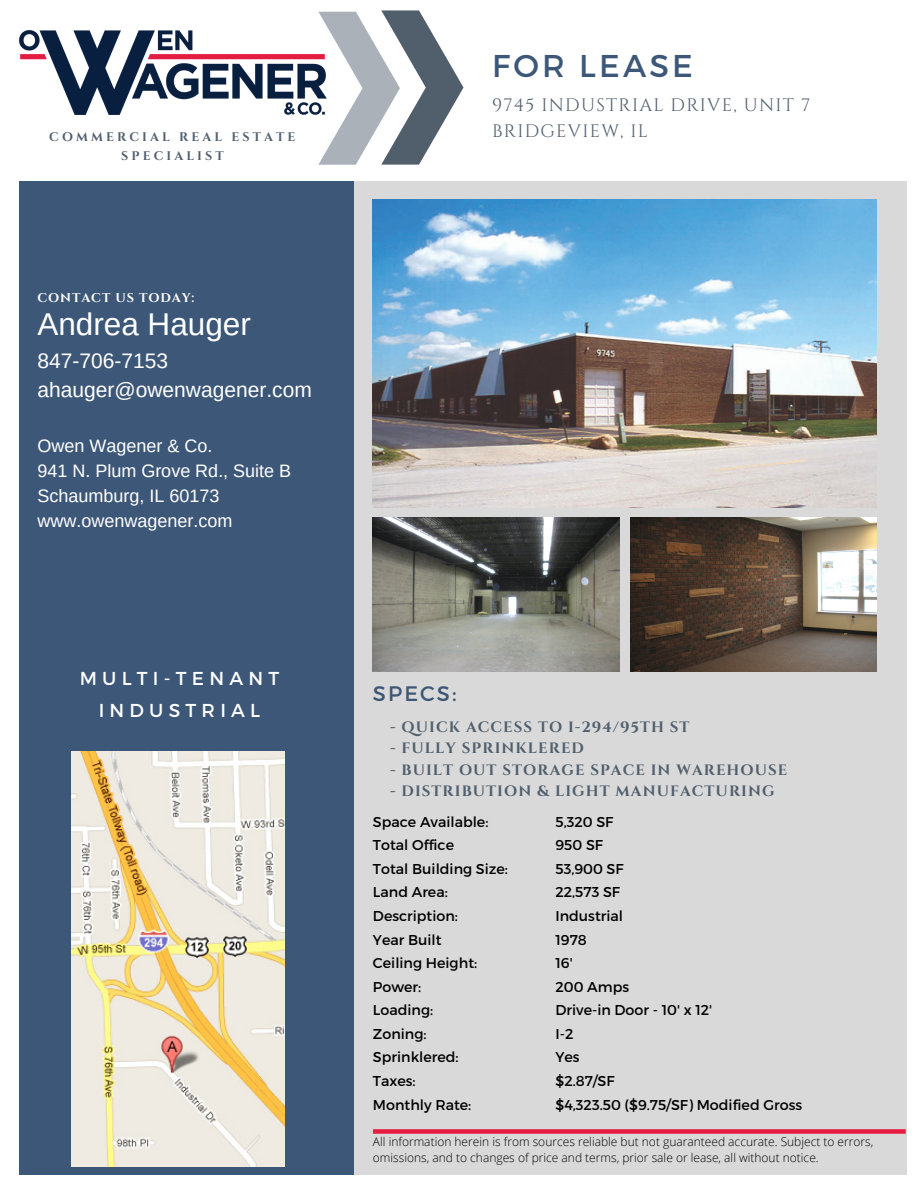
<style>
.page{position:relative;width:918px;height:1188px;background:#fff}
.page>*{position:absolute;margin:0;border:0;box-sizing:border-box;transform-origin:0 0}
.t1{font:31.5px "Arimo";color:#fff}
.t2{font:31.5px "Montserrat";letter-spacing:.1em;color:#3c5777}
.t3{font:21px "Arimo";color:#fff}
.t4{font:21px "Montserrat";letter-spacing:.1em;color:#3c5777}
.t5{font:18.75px "Montserrat";letter-spacing:.28em;color:#fff}
.t6{font:18px "Arimo";color:#fff}
.t7{font:18px "Cinzel";letter-spacing:.07em;color:#515f6d}
.t8{font:700 15px "Cinzel";letter-spacing:.07em;color:#515f6d}
.t9{font:14.25px "Montserrat";color:#000}
.t10{font:700 12.6px "Cinzel";letter-spacing:.07em;color:#fff}
.t11{font:700 12.45px/19px "Cinzel";letter-spacing:.25em;color:#515f6d;text-align:center}
.t12{font:300 12px/16px "Open Sans";color:#000}
</style>
<div class="page">
<div style="left:19px;top:181px;width:335px;height:994px;background:#3c5777"></div>
<div style="left:354px;top:181px;width:553px;height:993px;background:#d9d9d9"></div>
<img style="left:373px;top:199px;width:504px;height:309px">
<img style="left:373px;top:518px;width:246px;height:154px">
<img style="left:631px;top:518px;width:246px;height:154px">
<svg style="left:373px;top:1129px;width:533px;height:5px;background:#e62c4f"></svg>
<svg style="left:305px;top:10px;width:159px;height:155px"></svg>
<img style="left:19px;top:31px;width:307px;height:83px">
<img style="left:72px;top:752px;width:213px;height:415px">
<p class="t11" style="left:49px;top:128px;width:248px">COMMERCIAL REAL ESTATE<br>SPECIALIST</p>
<p class="t10" style="left:37px;top:290px;width:158px">CONTACT US TODAY:</p>
<p class="t1" style="left:37px;top:307px;width:215px">Andrea Hauger</p>
<p class="t3" style="left:37px;top:349px;width:132px">847-706-7153</p>
<p class="t3" style="left:37px;top:378px;width:276px">ahauger@owenwagener.com</p>
<p class="t6" style="left:37px;top:436px;width:176px">Owen Wagener &amp; Co.</p>
<p class="t6" style="left:37px;top:461px;width:255px">941 N. Plum Grove Rd., Suite B</p>
<p class="t6" style="left:37px;top:486px;width:184px">Schaumburg, IL 60173</p>
<p class="t6" style="left:37px;top:510px;width:197px">www.owenwagener.com</p>
<p class="t5" style="left:80px;top:666px;width:201px">MULTI-TENANT</p>
<p class="t5" style="left:99px;top:698px;width:163px">INDUSTRIAL</p>
<p class="t2" style="left:492px;top:45px;width:202px">FOR LEASE</p>
<p class="t7" style="left:492px;top:94px;width:319px">9745 INDUSTRIAL DRIVE, UNIT 7</p>
<p class="t7" style="left:492px;top:120px;width:157px">BRIDGEVIEW, IL</p>
<p class="t4" style="left:373px;top:680px;width:85px">SPECS:</p>
<p class="t8" style="left:390px;top:718px;width:301px">- QUICK ACCESS TO I-294/95TH ST</p>
<p class="t8" style="left:390px;top:739px;width:195px">- FULLY SPRINKLERED</p>
<p class="t8" style="left:390px;top:760px;width:399px">- BUILT OUT STORAGE SPACE IN WAREHOUSE</p>
<p class="t8" style="left:390px;top:782px;width:386px">- DISTRIBUTION &amp; LIGHT MANUFACTURING</p>
<p class="t9" style="left:373px;top:812px;width:117px">Space Available:</p>
<p class="t9" style="left:373px;top:836px;width:83px">Total Office</p>
<p class="t9" style="left:373px;top:860px;width:137px">Total Building Size:</p>
<p class="t9" style="left:373px;top:883px;width:76px">Land Area:</p>
<p class="t9" style="left:373px;top:907px;width:86px">Description:</p>
<p class="t9" style="left:373px;top:930px;width:70px">Year Built</p>
<p class="t9" style="left:373px;top:954px;width:106px">Ceiling Height:</p>
<p class="t9" style="left:373px;top:977px;width:50px">Power:</p>
<p class="t9" style="left:373px;top:1001px;width:62px">Loading:</p>
<p class="t9" style="left:373px;top:1025px;width:55px">Zoning:</p>
<p class="t9" style="left:373px;top:1048px;width:87px">Sprinklered:</p>
<p class="t9" style="left:373px;top:1072px;width:44px">Taxes:</p>
<p class="t9" style="left:373px;top:1095px;width:100px">Monthly Rate:</p>
<p class="t9" style="left:555px;top:812px;width:60px">5,320 SF</p>
<p class="t9" style="left:555px;top:836px;width:49px">950 SF</p>
<p class="t9" style="left:555px;top:860px;width:70px">53,900 SF</p>
<p class="t9" style="left:555px;top:883px;width:66px">22,573 SF</p>
<p class="t9" style="left:555px;top:907px;width:69px">Industrial</p>
<p class="t9" style="left:555px;top:930px;width:33px">1978</p>
<p class="t9" style="left:555px;top:954px;width:19px">16'</p>
<p class="t9" style="left:555px;top:977px;width:75px">200 Amps</p>
<p class="t9" style="left:555px;top:1001px;width:158px">Drive-in Door - 10' x 12'</p>
<p class="t9" style="left:555px;top:1025px;width:19px">I-2</p>
<p class="t9" style="left:555px;top:1048px;width:26px">Yes</p>
<p class="t9" style="left:555px;top:1072px;width:61px">$2.87/SF</p>
<p class="t9" style="left:555px;top:1095px;width:248px">$4,323.50 ($9.75/SF) Modified Gross</p>
<p class="t12" style="left:373px;top:1133px;width:502px">All information herein is from sources reliable but not guaranteed accurate. Subject to errors, omissions, and to changes of price and terms, prior sale or lease, all without notice.</p>
</div>
